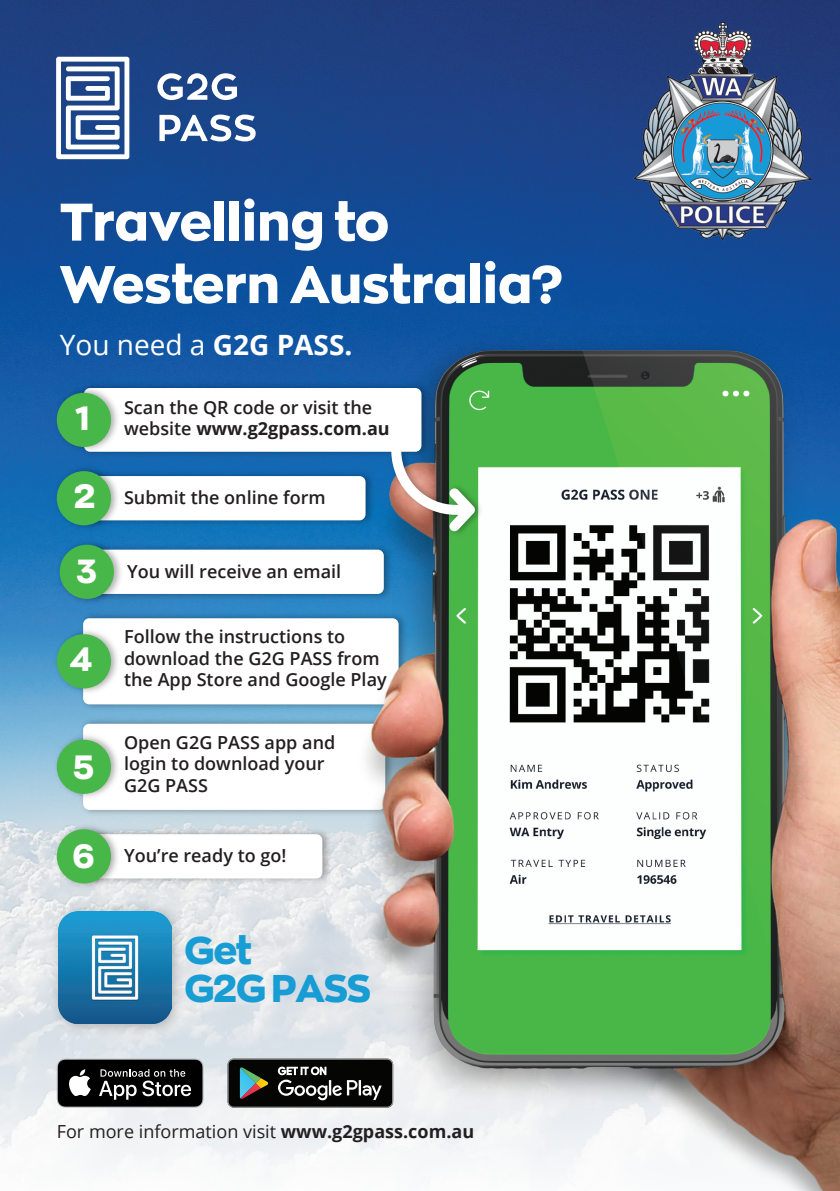
<style>
.page{position:relative;width:840px;height:1191px;background:#fff}
.page>*{position:absolute;margin:0;border:0;box-sizing:border-box;transform-origin:0 0}
.t1{font:800 52px/62.4px "Zona Pro";color:#fff}
.t2{font:800 38px/38px "Zona Pro";letter-spacing:-.025em;color:#179cd4}
.t3{font:800 33.2px "Zona Pro";color:#fff}
.t4{font:28px "Open Sans";color:#fff}
.t5{font:600 18px/21.6px "Open Sans";color:#231f20}
.t6{font:18px "Open Sans";color:#231f20}
.s1{font-weight:700}
.s2{font-family:"Zona Pro";font-weight:800;font-size:33.2px;color:#fff}
.s3{font-family:"Zona Pro";font-weight:800;font-size:32.8px;color:#fff}
</style>
<div class="page">
<img style="left:0;top:0;width:839px;height:625px">
<svg style="left:0;top:625px;width:245px;height:542px"></svg>
<svg style="left:56px;top:57px;width:73px;height:102px"></svg>
<svg style="left:157px;top:73px;width:80px;height:27px"></svg>
<svg style="left:159px;top:115px;width:96px;height:26px"></svg>
<img style="left:633px;top:23px;width:178px;height:217px">
<img style="left:77px;top:609px;width:168px;height:104px">
<div style="left:83px;top:618px;width:315px;height:86px;background:#fff;border-radius:6px"></div>
<img style="left:51px;top:625px;width:66px;height:72px">
<div style="left:57px;top:634px;width:54px;height:54px;background:#48b749;border-radius:50%"></div>
<img style="left:77px;top:715px;width:168px;height:104px">
<div style="left:83px;top:723px;width:302px;height:87px;background:#fff;border-radius:6px"></div>
<img style="left:51px;top:731px;width:66px;height:72px">
<div style="left:57px;top:739px;width:54px;height:55px;background:#48b749;border-radius:50%"></div>
<img style="left:245px;top:274px;width:594px;height:917px">
<img style="left:51px;top:462px;width:27px;height:72px">
<div style="left:57px;top:471px;width:54px;height:54px;background:#48b749;border-radius:50%"></div>
<img style="left:126px;top:541px;width:269px;height:62px">
<div style="left:89px;top:549px;width:294px;height:45px;background:#fff;border-radius:6px"></div>
<img style="left:54px;top:536px;width:72px;height:72px">
<div style="left:60px;top:544px;width:54px;height:55px;background:#48b749;border-radius:50%"></div>
<img style="left:123px;top:825px;width:211px;height:62px">
<div style="left:86px;top:834px;width:236px;height:44px;background:#fff;border-radius:6px"></div>
<img style="left:51px;top:820px;width:72px;height:72px">
<div style="left:57px;top:829px;width:54px;height:54px;background:#48b749;border-radius:50%"></div>
<svg style="left:57px;top:1058px;width:146px;height:49px;background:#323232"></svg>
<svg style="left:227px;top:1058px;width:166px;height:49px;background:#2f312f"></svg>
<img style="left:43px;top:895px;width:147px;height:147px">
<img style="left:59px;top:911px;width:112px;height:112px">
<img style="left:78px;top:379px;width:408px;height:161px">
<svg style="left:84px;top:388px;width:391px;height:144px"></svg>
<img style="left:51px;top:384px;width:72px;height:72px">
<div style="left:57px;top:393px;width:54px;height:54px;background:#48b749;border-radius:50%"></div>
<h1 class="t1" style="left:60px;top:189px;width:504px">Travelling to<br>Western Australia?</h1>
<h3 class="t4" style="left:60px;top:325px;width:294px">You need a <span class="s1">G2G PASS.</span></h3>
<p class="t5" style="left:75px;top:396px;width:316px;text-indent:49px">Scan the QR code or visit the<br><sup>1</sup> website <span class="s1">www.g2gpass.com.au</span></p>
<p class="t5" style="left:74px;top:486px;width:253px"><span class="s2">2</span> Submit the online form</p>
<p class="t5" style="left:76px;top:560px;width:266px"><span class="s3">3</span> You will receive an email</p>
<h3 class="t3" style="left:70px;top:636px;width:24px">4</h3>
<h3 class="t3" style="left:73px;top:744px;width:22px">5</h3>
<p class="t5" style="left:124px;top:625px;width:264px">Follow the instructions to download the G2G PASS from the App Store and Google Play</p>
<p class="t5" style="left:124px;top:731px;width:213px">Open G2G PASS app and login to download your<br>G2G PASS</p>
<p class="t5" style="left:72px;top:844px;width:215px"><span class="s2">6</span> You’re ready to go!</p>
<h2 class="t2" style="left:184px;top:930px;width:188px">Get<br>G2G PASS</h2>
<p class="t6" style="left:57px;top:1118px;width:419px">For more information visit <span class="s1">www.g2gpass.com.au</span></p>
</div>
